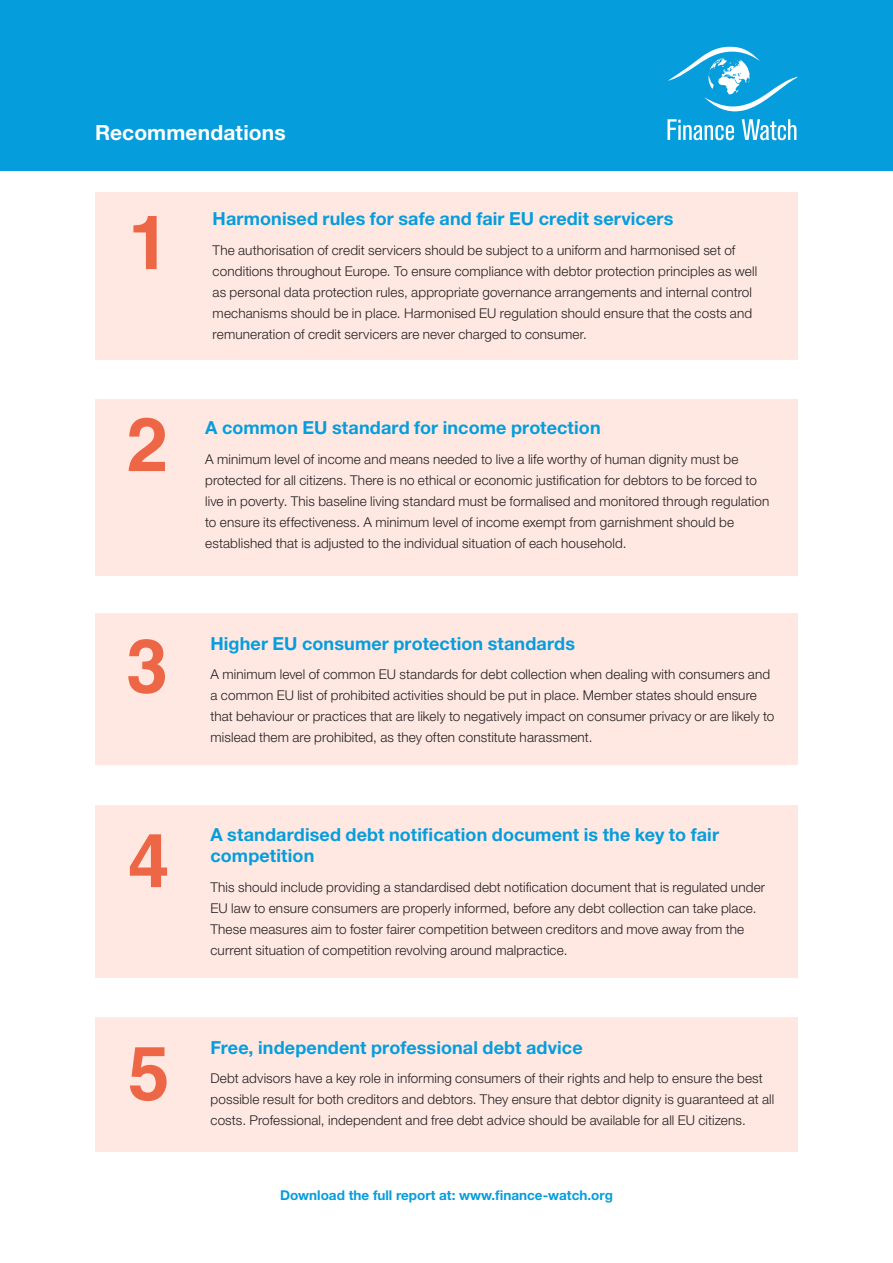
<style>
.page{position:relative;width:893px;height:1263px;background:#fff}
.page>*{position:absolute;margin:0;border:0;box-sizing:border-box;transform-origin:0 0}
.Section_heading{font:700 75px "Helvetica";color:#ed6747}
.Paragraph_Style_1{font:700 21px "Helvetica Neue LT Std";letter-spacing:.005em;color:#fff}
.Box_heading{font:700 18px/21px "Helvetica Neue LT Std";letter-spacing:.005em;color:#069ddc}
.First{font:300 13.5px/21px "Helvetica Neue LT Std";letter-spacing:.01em;color:#231f20}
.Basis_text{font:700 13.5px "Helvetica Neue LT Std";color:#069ddc}
</style>
<div class="page">
<div style="left:0;top:0;width:893px;height:170px;background:#069ddc"></div>
<div style="left:95px;top:192px;width:703px;height:168px;background:#ffe8e2"></div>
<div style="left:95px;top:399px;width:703px;height:176px;background:#ffe8e2"></div>
<div style="left:95px;top:614px;width:703px;height:151px;background:#ffe8e2"></div>
<div style="left:95px;top:805px;width:703px;height:173px;background:#ffe8e2"></div>
<div style="left:95px;top:1017px;width:703px;height:134px;background:#ffe8e2"></div>
<svg style="left:668px;top:47px;width:130px;height:64px"></svg>
<svg style="left:667px;top:119px;width:67px;height:21px"></svg>
<svg style="left:742px;top:119px;width:54px;height:21px"></svg>
<p class="Paragraph_Style_1" style="left:95px;top:119px;width:192px">Recommendations</p>
<p class="Section_heading" style="left:128px;top:182px;width:43px">1</p>
<p class="Box_heading" style="left:213px;top:208px;width:462px">Harmonised rules for safe and fair EU credit servicers</p>
<p class="First" style="left:213px;top:239px;width:546px">The authorisation of credit servicers should be subject to a uniform and harmonised set of conditions throughout Europe. To ensure compliance with debtor protection principles as well as personal data protection rules, appropriate governance arrangements and internal control mechanisms should be in place. Harmonised EU regulation should ensure that the costs and remuneration of credit servicers are never charged to consumer.</p>
<p class="Section_heading" style="left:126px;top:384px;width:43px">2</p>
<p class="Box_heading" style="left:205px;top:417px;width:397px">A common EU standard for income protection</p>
<p class="First" style="left:205px;top:448px;width:566px">A minimum level of income and means needed to live a life worthy of human dignity must be protected for all citizens. There is no ethical or economic justification for debtors to be forced to live in poverty. This baseline living standard must be formalised and monitored through regulation to ensure its effectiveness. A minimum level of income exempt from garnishment should be established that is adjusted to the individual situation of each household.</p>
<p class="Section_heading" style="left:126px;top:605px;width:43px">3</p>
<p class="Box_heading" style="left:210px;top:632px;width:366px">Higher EU consumer protection standards</p>
<p class="First" style="left:210px;top:663px;width:565px">A minimum level of common EU standards for debt collection when dealing with consumers and a common EU list of prohibited activities should be put in place. Member states should ensure that behaviour or practices that are likely to negatively impact on consumer privacy or are likely to mislead them are prohibited, as they often constitute harassment.</p>
<p class="Section_heading" style="left:128px;top:800px;width:43px">4</p>
<p class="Box_heading" style="left:210px;top:824px;width:510px">A standardised debt notification document is the key to fair competition</p>
<p class="First" style="left:210px;top:876px;width:556px">This should include providing a standardised debt notification document that is regulated under EU law to ensure consumers are properly informed, before any debt collection can take place.<br>These measures aim to foster fairer competition between creditors and move away from the current situation of competition revolving around malpractice.</p>
<p class="Section_heading" style="left:128px;top:1013px;width:43px">5</p>
<p class="Box_heading" style="left:210px;top:1036px;width:374px">Free, independent professional debt advice</p>
<p class="First" style="left:210px;top:1068px;width:565px">Debt advisors have a key role in informing consumers of their rights and help to ensure the best possible result for both creditors and debtors. They ensure that debtor dignity is guaranteed at all costs. Professional, independent and free debt advice should be available for all EU citizens.</p>
<p class="Basis_text" style="left:280px;top:1187px;width:334px">Download the full report at: www.finance-watch.org</p>
</div>
